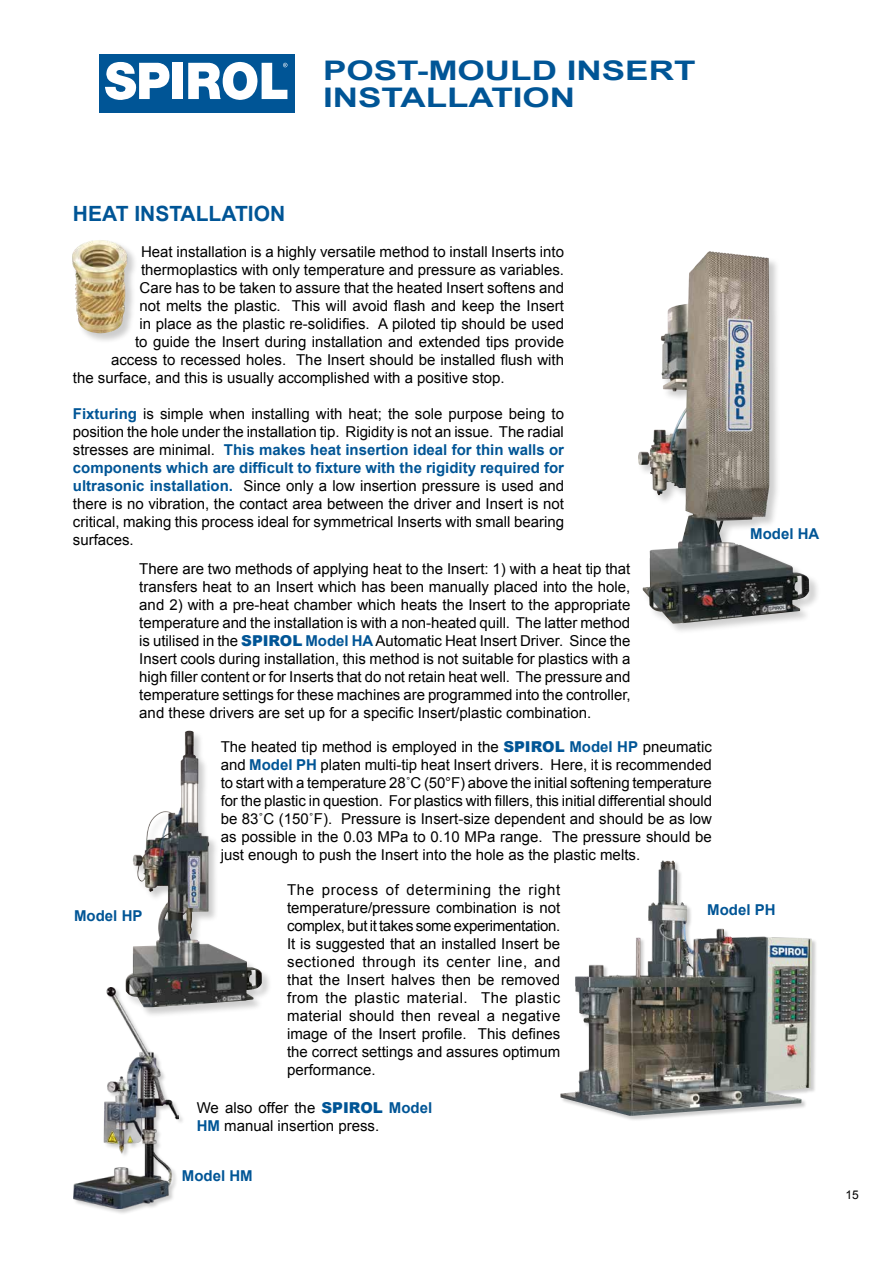
<style>
.page{position:relative;width:893px;height:1263px;background:#fff}
.page>*{position:absolute;margin:0;border:0;box-sizing:border-box;transform-origin:0 0}
.t1{font:700 27px "Arial";color:#005596;scale:1.3 1}
.t2{font:700 21px "Arial";color:#005596}
.t3{font:15px/18px "Arial";color:#000;text-align:justify}
.t4{font:700 15px "Arial";color:#005596}
.t5{font:12px "Arial";color:#000}
.s1{font-weight:700;color:#005596}
.s2{font-weight:900;color:#005596}
</style>
<div class="page">
<div style="left:560px;top:860px;width:257px;height:261px;background:#000;opacity:.2"></div>
<img style="left:560px;top:860px;width:252px;height:256px">
<div style="left:637px;top:251px;width:183px;height:384px;background:#000;opacity:.2"></div>
<img style="left:637px;top:252px;width:72px;height:306px">
<div style="left:125px;top:730px;width:148px;height:288px;background:#000;opacity:.2"></div>
<img style="left:125px;top:731px;width:137px;height:276px">
<div style="left:72px;top:240px;width:66px;height:104px;background:#000;opacity:.2"></div>
<img style="left:72px;top:240px;width:55px;height:93px">
<div style="left:99px;top:54px;width:196px;height:59px;background:#005596"></div>
<div style="left:173px;top:63px;width:10px;height:36px;background:#fff"></div>
<svg style="left:105px;top:62px;width:65px;height:38px"></svg>
<svg style="left:188px;top:61px;width:99px;height:39px"></svg>
<div style="left:73px;top:987px;width:112px;height:228px;background:#000;opacity:.2"></div>
<img style="left:73px;top:988px;width:105px;height:221px">
<h1 class="t1" style="left:323px;top:52px;width:288px">POST-MOULD INSERT</h1>
<h1 class="t1" style="left:323px;top:79px;width:195px">INSTALLATION</h1>
<h2 class="t2" style="left:73px;top:200px;width:214px">HEAT INSTALLATION</h2>
<p class="t3" style="left:141px;top:243px;width:424px">Heat installation is a highly versatile method to install Inserts into</p>
<p class="t3" style="left:141px;top:261px;width:424px">thermoplastics with only temperature and pressure as variables.</p>
<p class="t3" style="left:140px;top:279px;width:426px">Care has to be taken to assure that the heated Insert softens and</p>
<p class="t3" style="left:140px;top:297px;width:426px">not melts the plastic. This will avoid flash and keep the Insert</p>
<p class="t3" style="left:140px;top:315px;width:426px">in place as the plastic re-solidifies. A piloted tip should be used</p>
<p class="t3" style="left:135px;top:333px;width:430px">to guide the Insert during installation and extended tips provide</p>
<p class="t3" style="left:111px;top:351px;width:454px">access to recessed holes. The Insert should be installed flush with</p>
<p class="t3" style="left:73px;top:369px;width:433px">the surface, and this is usually accomplished with a positive stop.</p>
<p class="t3" style="left:73px;top:405px;width:493px"><span class="s1">Fixturing</span> is simple when installing with heat; the sole purpose being to position the hole under the installation tip. Rigidity is not an issue. The radial stresses are minimal. <span class="s1">This makes heat insertion ideal for thin walls or components which are difficult to fixture with the rigidity required for ultrasonic installation.</span> Since only a low insertion pressure is used and there is no vibration, the contact area between the driver and Insert is not critical, making this process ideal for symmetrical Inserts with small bearing surfaces.</p>
<p class="t4" style="left:750px;top:524px;width:71px">Model HA</p>
<p class="t3" style="left:139px;top:559px;width:493px">There are two methods of applying heat to the Insert: 1) with a heat tip that transfers heat to an Insert which has been manually placed into the hole, and 2) with a pre-heat chamber which heats the Insert to the appropriate temperature and the installation is with a non-heated quill. The latter method is utilised in the <span class="s2">SPIROL</span> <span class="s1">Model HA</span> Automatic Heat Insert Driver. Since the Insert cools during installation, this method is not suitable for plastics with a high filler content or for Inserts that do not retain heat well. The pressure and temperature settings for these machines are programmed into the controller, and these drivers are set up for a specific Insert/plastic combination.</p>
<p class="t3" style="left:221px;top:737px;width:493px">The heated tip method is employed in the <span class="s2">SPIROL</span> <span class="s1">Model HP</span> pneumatic and <span class="s1">Model PH</span> platen multi-tip heat Insert drivers. Here, it is recommended to start with a temperature 28˚C (50°F) above the initial softening temperature for the plastic in question. For plastics with fillers, this initial differential should be 83˚C (150˚F). Pressure is Insert-size dependent and should be as low as possible in the 0.03 MPa to 0.10 MPa range. The pressure should be just enough to push the Insert into the hole as the plastic melts.</p>
<p class="t3" style="left:287px;top:881px;width:275px">The process of determining the right temperature/pressure combination is not complex, but it takes some experimentation.<br>It is suggested that an installed Insert be sectioned through its center line, and that the Insert halves then be removed from the plastic material. The plastic material should then reveal a negative image of the Insert profile. This defines the correct settings and assures optimum performance.</p>
<p class="t3" style="left:197px;top:1098px;width:237px">We also offer the <span class="s2">SPIROL</span> <span class="s1">Model<br>HM</span> manual insertion press.</p>
<p class="t4" style="left:707px;top:900px;width:70px">Model PH</p>
<p class="t4" style="left:74px;top:906px;width:70px">Model HP</p>
<p class="t4" style="left:182px;top:1166px;width:72px">Model HM</p>
<p class="t5" style="left:845px;top:1187px;width:15px">15</p>
</div>
